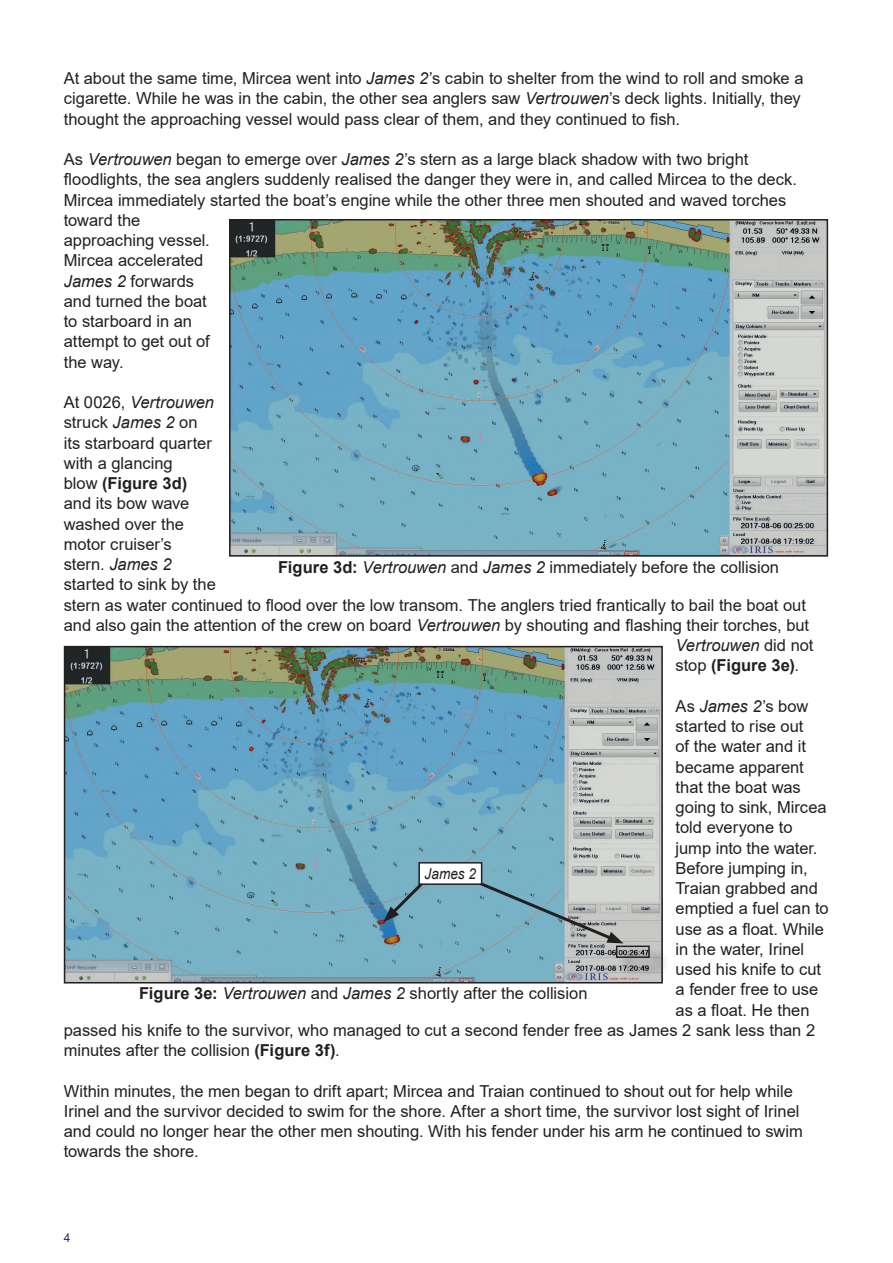
<style>
.page{position:relative;width:893px;height:1263px;background:#fff}
.page>*{position:absolute;margin:0;border:0;box-sizing:border-box;transform-origin:0 0}
._3_0_Main_Body_Text{font:16.5px/20.2px "Arial";color:#231f20}
.Figure_Caption{font:16.5px "Arial";color:#231f20}
._3_0_Main_Body_Text-2{font:italic 16.5px "Arial";letter-spacing:-.005em;color:#231f20}
._3_0_Main_Body_Text-3{font:700 16.5px "Arial";letter-spacing:.005em;color:#231f20}
.Label{font:italic 15px "Arial";letter-spacing:.005em;color:#231f20;scale:.91 1}
.t1{font:12px "Arial";color:#24326f}
.s1{font-style:italic}
.s2{font-style:normal}
.s3{font-weight:400}
.s4{font-weight:700}
</style>
<div class="page">
<img style="left:232px;top:222px;width:593px;height:332px">
<div style="left:229px;top:219px;width:599px;height:338px;border:2px solid #231f20"></div>
<img style="left:67px;top:649px;width:593px;height:331px">
<div style="left:64px;top:646px;width:599px;height:337px;border:2px solid #231f20"></div>
<div style="left:618px;top:948px;width:50px;height:28px;background:#231f20;opacity:.75"></div>
<div style="left:616px;top:945px;width:34px;height:13px;border:2px solid #231f20"></div>
<svg style="left:383px;top:868px;width:55px;height:54px;background:#6fa4b6"></svg>
<svg style="left:449px;top:868px;width:175px;height:75px;background:#8cb0bb"></svg>
<div style="left:419px;top:863px;width:63px;height:21px;background:#fff"></div>
<div style="left:418px;top:862px;width:64px;height:23px;border:2px solid #231f20"></div>
<p class="_3_0_Main_Body_Text" style="left:64px;top:68px;width:741px">At about the same time, Mircea went into <span class="s1">James 2</span>’s cabin to shelter from the wind to roll and smoke a cigarette. While he was in the cabin, the other sea anglers saw <span class="s1">Vertrouwen</span>’s deck lights. Initially, they thought the approaching vessel would pass clear of them, and they continued to fish.</p>
<p class="_3_0_Main_Body_Text" style="left:64px;top:149px;width:735px">As <span class="s1">Vertrouwen</span> began to emerge over <span class="s1">James 2</span>’s stern as a large black shadow with two bright floodlights, the sea anglers suddenly realised the danger they were in, and called Mircea to the deck.<br>Mircea immediately started the boat’s engine while the other three men shouted and waved torches toward the<br>approaching vessel.<br>Mircea accelerated<br><span class="s1">James 2</span> forwards<br>and turned the boat<br>to starboard in an<br>attempt to get out of<br>the way.</p>
<p class="_3_0_Main_Body_Text-2" style="left:64px;top:392px;width:152px"><span class="s2">At 0026,</span> Vertrouwen</p>
<p class="_3_0_Main_Body_Text" style="left:64px;top:412px;width:135px">struck <span class="s1">James 2</span> on</p>
<p class="_3_0_Main_Body_Text" style="left:64px;top:433px;width:150px">its starboard quarter</p>
<p class="_3_0_Main_Body_Text" style="left:64px;top:453px;width:110px">with a glancing</p>
<p class="_3_0_Main_Body_Text-3" style="left:64px;top:472px;width:125px"><span class="s3">blow</span> (Figure 3d)</p>
<p class="_3_0_Main_Body_Text" style="left:64px;top:493px;width:127px">and its bow wave</p>
<p class="_3_0_Main_Body_Text" style="left:64px;top:514px;width:122px">washed over the</p>
<p class="_3_0_Main_Body_Text" style="left:64px;top:534px;width:109px">motor cruiser’s</p>
<p class="_3_0_Main_Body_Text" style="left:64px;top:554px;width:109px">stern. <span class="s1">James 2</span></p>
<p class="_3_0_Main_Body_Text" style="left:64px;top:574px;width:154px">started to sink by the</p>
<p class="_3_0_Main_Body_Text" style="left:64px;top:595px;width:744px">stern as water continued to flood over the low transom. The anglers tried frantically to bail the boat out</p>
<p class="_3_0_Main_Body_Text" style="left:64px;top:615px;width:747px">and also gain the attention of the crew on board <span class="s1">Vertrouwen</span> by shouting and flashing their torches, but</p>
<p class="_3_0_Main_Body_Text-2" style="left:676px;top:635px;width:139px">Vertrouwen <span class="s2">did not</span></p>
<p class="_3_0_Main_Body_Text-3" style="left:676px;top:654px;width:125px"><span class="s3">stop</span> (Figure 3e)<span class="s3">.</span></p>
<p class="_3_0_Main_Body_Text" style="left:676px;top:696px;width:134px">As <span class="s1">James 2</span>’s bow</p>
<p class="_3_0_Main_Body_Text" style="left:676px;top:716px;width:129px">started to rise out</p>
<p class="_3_0_Main_Body_Text" style="left:676px;top:736px;width:132px">of the water and it</p>
<p class="_3_0_Main_Body_Text" style="left:676px;top:757px;width:130px">became apparent</p>
<p class="_3_0_Main_Body_Text" style="left:676px;top:777px;width:127px">that the boat was</p>
<p class="_3_0_Main_Body_Text" style="left:676px;top:797px;width:153px">going to sink, Mircea</p>
<p class="_3_0_Main_Body_Text" style="left:676px;top:817px;width:118px">told everyone to</p>
<p class="_3_0_Main_Body_Text" style="left:676px;top:838px;width:143px">jump into the water.</p>
<p class="_3_0_Main_Body_Text" style="left:676px;top:858px;width:134px">Before jumping in,</p>
<p class="_3_0_Main_Body_Text" style="left:676px;top:878px;width:144px">Traian grabbed and</p>
<p class="_3_0_Main_Body_Text" style="left:676px;top:898px;width:155px">emptied a fuel can to</p>
<p class="_3_0_Main_Body_Text" style="left:676px;top:919px;width:150px">use as a float. While</p>
<p class="_3_0_Main_Body_Text" style="left:676px;top:939px;width:130px">in the water, Irinel</p>
<p class="_3_0_Main_Body_Text" style="left:676px;top:959px;width:147px">used his knife to cut</p>
<p class="_3_0_Main_Body_Text" style="left:676px;top:979px;width:144px">a fender free to use</p>
<p class="_3_0_Main_Body_Text" style="left:676px;top:1000px;width:135px">as a float. He then</p>
<p class="_3_0_Main_Body_Text" style="left:64px;top:1020px;width:753px">passed his knife to the survivor, who managed to cut a second fender free as James 2 sank less than 2</p>
<p class="_3_0_Main_Body_Text" style="left:64px;top:1040px;width:278px">minutes after the collision <span class="s4">(Figure 3f)</span>.</p>
<p class="_3_0_Main_Body_Text" style="left:64px;top:1081px;width:740px">Within minutes, the men began to drift apart; Mircea and Traian continued to shout out for help while Irinel and the survivor decided to swim for the shore. After a short time, the survivor lost sight of Irinel and could no longer hear the other men shouting. With his fender under his arm he continued to swim towards the shore.</p>
<p class="Figure_Caption" style="left:278px;top:556px;width:503px"><span class="s4">Figure 3d:</span> <span class="s1">Vertrouwen</span> and <span class="s1">James 2</span> immediately before the collision</p>
<p class="Label" style="left:425px;top:864px;width:58px">James 2</p>
<p class="Figure_Caption" style="left:139px;top:981px;width:450px"><span class="s4">Figure 3e:</span> <span class="s1">Vertrouwen</span> and <span class="s1">James 2</span> shortly after the collision</p>
<p class="t1" style="left:64px;top:1229px;width:8px">4</p>
</div>
